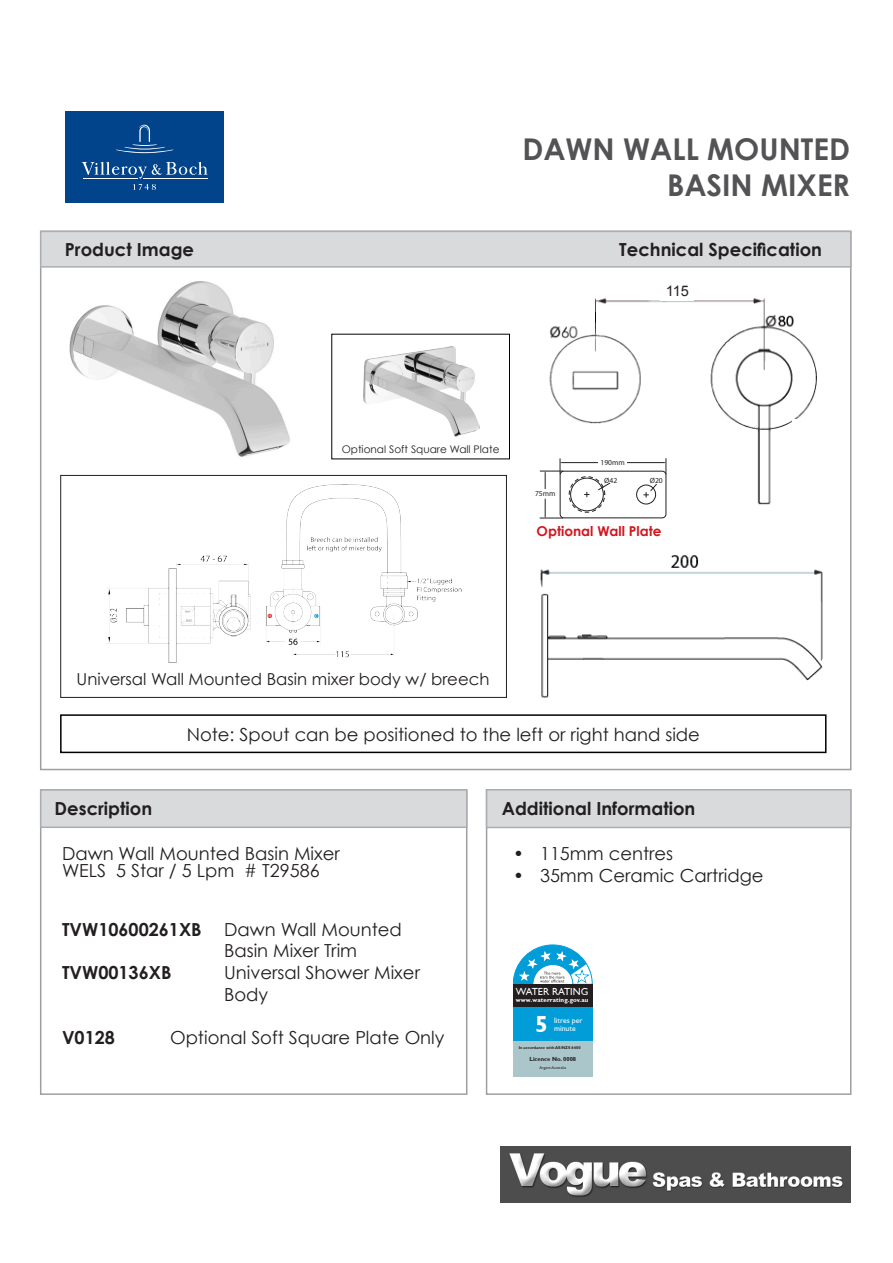
<style>
.page{position:relative;width:893px;height:1263px;background:#fff}
.page>*{position:absolute;margin:0;border:0;box-sizing:border-box;transform-origin:0 0}
.PRODUCT_HEADING{font:700 30px "Century Gothic";color:#535355}
.t1{font:700 23.4px "Gill Sans";color:#fff}
.Product_detailed_des{font:18px "Century Gothic";color:#231f20}
.Product_Code_-_Bold{font:18px/21.6px "Century Gothic";color:#231f20}
.Product_Code_-_Bold-2{font:700 18px "Century Gothic";color:#231f20}
.Product_Code_-_Bold-3{font:16.5px "Century Gothic";color:#231f20}
.t2{font:14.55px "Arial";color:#231f20}
.Heading_Cells{font:700 13.65px "Century Gothic";color:#d1161e}
.Product_detailed_des-2{font:10.5px "Century Gothic";color:#231f20}
.t3{font:10.2px "Gill Sans";color:#fff}
.t4{font:7.8px/7.8px "Gill Sans";color:#fff}
.t5{font:7.65px "Myriad Pro";color:#231f20}
.t6{font:700 6.15px "Gill Sans";letter-spacing:.02em;color:#fff}
.t7{font:700 5.85px "Gill Sans";color:#231f20}
.t8{font:700 4.05px "Gill Sans";color:#231f20}
.t9{font:4.05px "Gill Sans";color:#231f20}
.s1{font-weight:700}
</style>
<div class="page">
<div style="left:40px;top:231px;width:811px;height:37px;background:#d9dadc;border:2px solid #acadb1"></div>
<div style="left:40px;top:789px;width:427px;height:306px;border:2px solid #9d9fa2"></div>
<div style="left:40px;top:789px;width:427px;height:39px;background:#d9dadc;border:2px solid #acadb1"></div>
<div style="left:486px;top:789px;width:365px;height:306px;border:2px solid #9d9fa2"></div>
<div style="left:486px;top:789px;width:365px;height:39px;background:#d9dadc;border:2px solid #acadb1"></div>
<div style="left:65px;top:111px;width:159px;height:92px;background:#01448c"></div>
<svg style="left:116px;top:125px;width:57px;height:28px"></svg>
<svg style="left:82px;top:162px;width:126px;height:28px"></svg>
<div style="left:60px;top:714px;width:766px;height:39px;border:2px solid #000"></div>
<img style="left:69px;top:281px;width:291px;height:176px">
<img style="left:325px;top:341px;width:155px;height:111px">
<div style="left:60px;top:475px;width:447px;height:223px;border:1px solid #231f20"></div>
<img style="left:107px;top:485px;width:355px;height:177px">
<img style="left:540px;top:555px;width:283px;height:143px">
<img style="left:539px;top:298px;width:277px;height:208px">
<div style="left:661px;top:285px;width:33px;height:15px;background:#fff"></div>
<div style="left:792px;top:419px;width:26px;height:94px;background:#fff"></div>
<div style="left:560px;top:471px;width:106px;height:47px;border:1px solid #231f20;border-radius:4px"></div>
<hr style="left:545px;top:472px;width:1px;height:45px;background:#231f20">
<svg style="left:540px;top:516px;width:23px;height:3px"></svg>
<div style="left:532px;top:489px;width:24px;height:9px;background:#fff"></div>
<div style="left:535px;top:490px;width:21px;height:9px;background:#fff"></div>
<hr style="left:561px;top:462px;width:104px;height:1px;background:#231f20">
<svg style="left:664px;top:458px;width:3px;height:16px"></svg>
<svg style="left:540px;top:458px;width:23px;height:16px"></svg>
<div style="left:599px;top:459px;width:28px;height:9px;background:#fff"></div>
<svg style="left:569px;top:469px;width:41px;height:50px"></svg>
<svg style="left:636px;top:484px;width:21px;height:20px"></svg>
<div style="left:513px;top:1006px;width:79px;height:35px;background:#009dd8"></div>
<div style="left:513px;top:1041px;width:79px;height:36px;background:#abc6ca"></div>
<svg style="left:513px;top:945px;width:79px;height:39px"></svg>
<div style="left:513px;top:984px;width:79px;height:22px;background:#231f20"></div>
<img style="left:501px;top:1146px;width:350px;height:56px">
<p class="PRODUCT_HEADING" style="left:522px;top:130px;width:329px">DAWN WALL MOUNTED</p>
<p class="PRODUCT_HEADING" style="left:667px;top:166px;width:185px">BASIN MIXER</p>
<p class="Product_Code_-_Bold-2" style="left:65px;top:238px;width:131px">Product Image</p>
<p class="Product_Code_-_Bold-2" style="left:619px;top:238px;width:204px">Technical Specification</p>
<p class="t2" style="left:666px;top:281px;width:25px">115</p>
<p class="Product_detailed_des-2" style="left:342px;top:442px;width:159px">Optional Soft Square Wall Plate</p>
<p class="t5" style="left:535px;top:488px;width:22px">75mm</p>
<p class="t5" style="left:600px;top:458px;width:26px">190mm</p>
<p class="t5" style="left:604px;top:476px;width:15px">Ø42</p>
<p class="t5" style="left:650px;top:475px;width:15px">Ø20</p>
<p class="Heading_Cells" style="left:537px;top:523px;width:126px">Optional Wall Plate</p>
<p class="Product_Code_-_Bold-3" style="left:77px;top:669px;width:414px">Universal Wall Mounted Basin mixer body w/ breech</p>
<p class="Product_detailed_des" style="left:187px;top:723px;width:515px">Note: Spout can be positioned to the left or right hand side</p>
<p class="Product_Code_-_Bold-2" style="left:55px;top:797px;width:99px">Description</p>
<p class="Product_Code_-_Bold-2" style="left:502px;top:797px;width:195px">Additional Information</p>
<p class="Product_detailed_des" style="left:62px;top:843px;width:279px">Dawn Wall Mounted Basin Mixer</p>
<p class="Product_detailed_des" style="left:62px;top:859px;width:259px">WELS 5 Star / 5 Lpm # T29586</p>
<p class="Product_Code_-_Bold" style="left:62px;top:918px;width:341px"><span class="s1">TVW10600261XB</span> Dawn Wall Mounted</p>
<p class="Product_Code_-_Bold" style="left:224px;top:940px;width:135px">Basin Mixer Trim</p>
<p class="Product_Code_-_Bold-2" style="left:62px;top:961px;width:111px">TVW00136XB</p>
<p class="Product_Code_-_Bold" style="left:224px;top:961px;width:198px">Universal Shower Mixer<br>Body</p>
<p class="Product_Code_-_Bold-2" style="left:62px;top:1026px;width:54px">V0128</p>
<p class="Product_Code_-_Bold" style="left:170px;top:1026px;width:276px">Optional Soft Square Plate Only</p>
<p class="Product_detailed_des" style="left:513px;top:843px;width:162px">• 115mm centres</p>
<p class="Product_detailed_des" style="left:513px;top:864px;width:252px">• 35mm Ceramic Cartridge</p>
<p class="t3" style="left:516px;top:986px;width:74px">WATER RATING</p>
<p class="t6" style="left:516px;top:996px;width:74px">www.waterrating.gov.au</p>
<p class="t1" style="left:535px;top:1010px;width:14px">5</p>
<p class="t4" style="left:554px;top:1017px;width:30px">litres per minute</p>
<p class="t7" style="left:529px;top:1056px;width:48px">Licence No. 0008</p>
<p class="t9" style="left:540px;top:1066px;width:28px">Argent Australia</p>
<p class="t8" style="left:519px;top:1045px;width:63px">In accordance with AS/NZS 6400</p>
</div>
